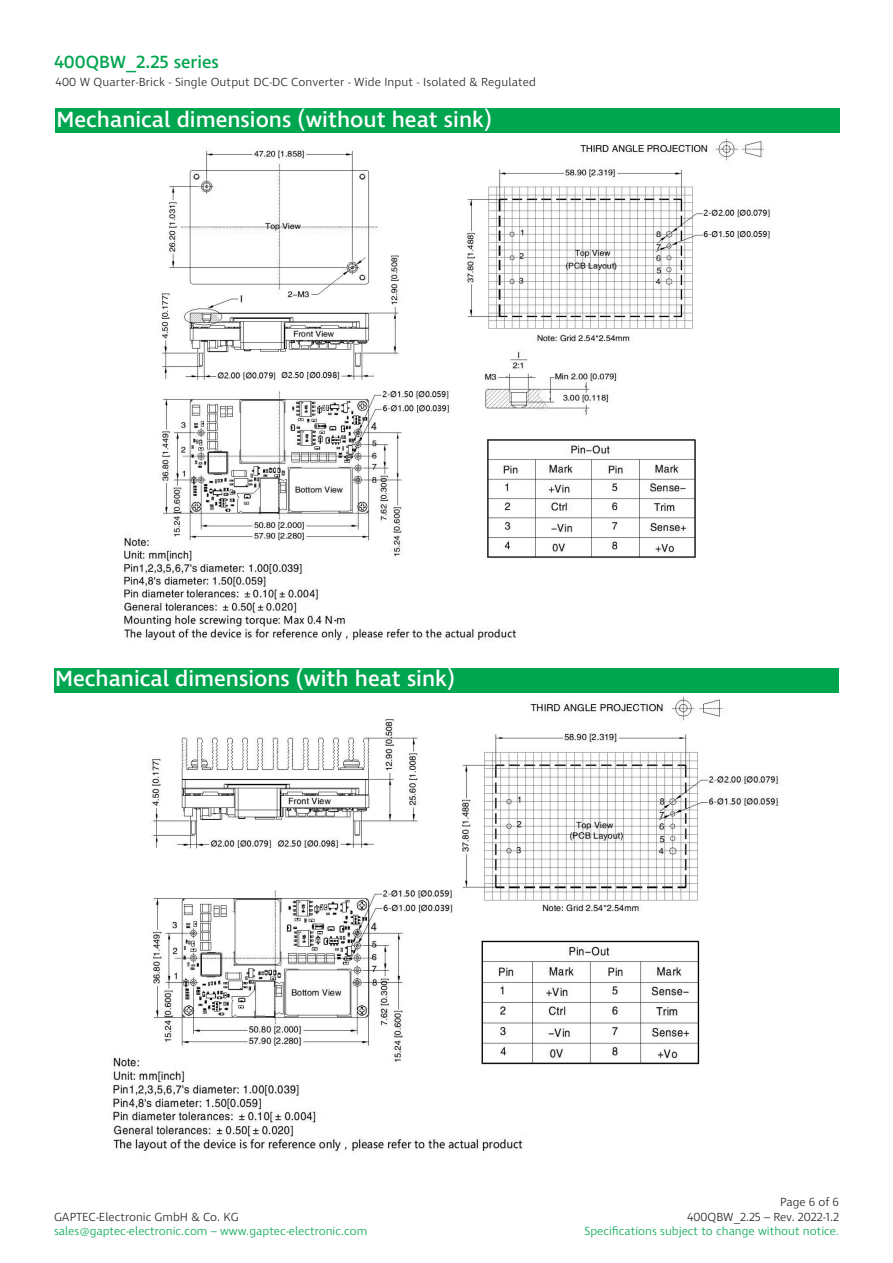
<style>
.page{position:relative;width:893px;height:1263px;background:#fff}
.page>*{position:absolute;margin:0;border:0;box-sizing:border-box;transform-origin:0 0}
.t1{font:500 22.5px "Ingra";color:#fff}
.t2{font:500 18px "Ingra";color:#00a54f}
.t3{font:300 12px/14.4px "Ingra";letter-spacing:.01em;color:#231f20;text-align:right}
.t4{font:300 12px "Ingra";color:#00a54f}
</style>
<div class="page">
<div style="left:55px;top:108px;width:785px;height:25px;background:#00a54f"></div>
<img style="left:124px;top:138px;width:646px;height:504px">
<div style="left:54px;top:668px;width:785px;height:25px;background:#00a54f"></div>
<img style="left:113px;top:696px;width:665px;height:455px">
<h2 class="t2" style="left:54px;top:50px;width:166px">400QBW_2.25 series</h2>
<p class="t1" style="left:57px;top:106px;width:437px">Mechanical dimensions (without heat sink)</p>
<p class="t3" style="left:55px;top:75px;width:482px">400 W Quarter-Brick - Single Output DC-DC Converter - Wide Input - Isolated &amp; Regulated</p>
<p class="t1" style="left:55px;top:665px;width:402px">Mechanical dimensions (with heat sink)</p>
<p class="t3" style="left:54px;top:1210px;width:186px">GAPTEC-Electronic GmbH &amp; Co. KG</p>
<p class="t4" style="left:54px;top:1223px;width:315px">sales@gaptec-electronic.com – www.gaptec-electronic.com</p>
<p class="t3" style="left:687px;top:1195px;width:153px">Page 6 of 6<br>400QBW_2.25 – Rev. 2022-1.2</p>
<p class="t4" style="left:585px;top:1223px;width:256px">Specifications subject to change without notice.</p>
</div>
